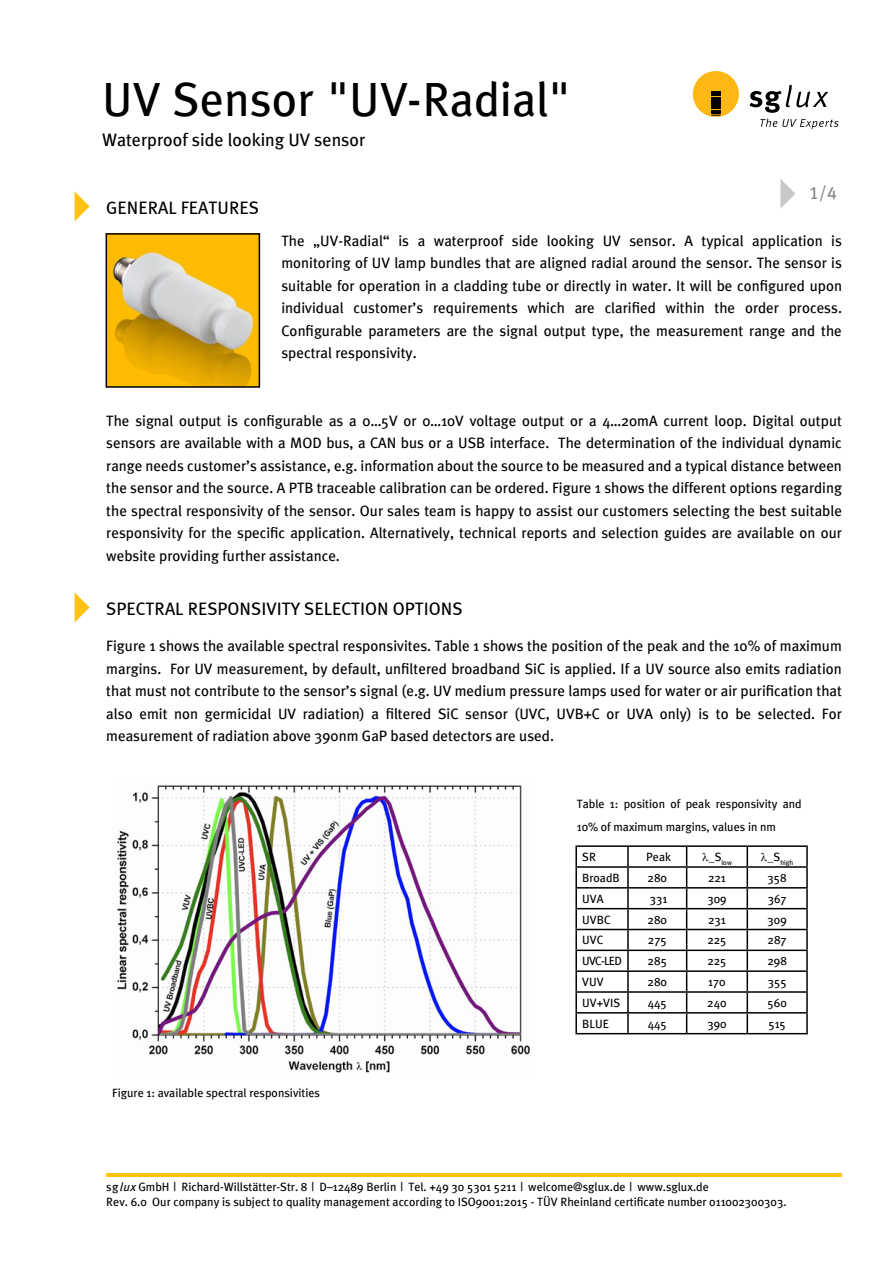
<style>
.page{position:relative;width:893px;height:1263px;background:#fff}
.page>*{position:absolute;margin:0;border:0;box-sizing:border-box;transform-origin:0 0}
.t1{font:48px "Meta Plus";color:#000}
.t2{font:18px "Meta Plus Book Caps";color:#000}
.t3{font:18px "Meta Plus";color:#000}
.t4{font:18px "Meta Plus Book Caps";color:#848688}
.t5{font:15px/22.5px "Meta Plus";color:#000;text-align:justify}
.t6{font:12px/22.5px "Meta Plus";color:#000}
.t7{font:6.9px "Meta Plus";color:#000}
.s1{font-style:italic}
</style>
<div class="page">
<svg style="left:75px;top:192px;width:15px;height:29px"></svg>
<img style="left:109px;top:236px;width:148px;height:149px">
<div style="left:106px;top:233px;width:154px;height:155px;border:2px solid #000"></div>
<svg style="left:780px;top:179px;width:15px;height:30px"></svg>
<svg style="left:75px;top:593px;width:15px;height:29px"></svg>
<hr style="left:106px;top:1173px;width:736px;height:3px;background:#ffc20e">
<svg style="left:693px;top:71px;width:46px;height:46px"></svg>
<svg style="left:749px;top:85px;width:89px;height:44px"></svg>
<img style="left:117px;top:785px;width:413px;height:288px">
<hr style="left:575px;top:845px;width:53px;height:2px;background:#000">
<hr style="left:628px;top:845px;width:59px;height:2px;background:#000">
<hr style="left:687px;top:845px;width:60px;height:2px;background:#000">
<hr style="left:747px;top:845px;width:61px;height:2px;background:#000">
<hr style="left:575px;top:866px;width:53px;height:2px;background:#000">
<svg style="left:575px;top:847px;width:2px;height:40px"></svg>
<hr style="left:628px;top:866px;width:59px;height:2px;background:#000">
<svg style="left:627px;top:847px;width:2px;height:40px"></svg>
<hr style="left:687px;top:866px;width:60px;height:2px;background:#000">
<hr style="left:747px;top:866px;width:61px;height:2px;background:#000">
<svg style="left:806px;top:847px;width:2px;height:40px"></svg>
<hr style="left:575px;top:887px;width:53px;height:1px;background:#000">
<hr style="left:575px;top:888px;width:2px;height:20px;background:#000">
<hr style="left:628px;top:887px;width:59px;height:1px;background:#000">
<hr style="left:627px;top:888px;width:2px;height:20px;background:#000">
<hr style="left:687px;top:887px;width:60px;height:1px;background:#000">
<hr style="left:747px;top:887px;width:61px;height:1px;background:#000">
<hr style="left:806px;top:888px;width:2px;height:20px;background:#000">
<hr style="left:575px;top:908px;width:53px;height:1px;background:#000">
<hr style="left:575px;top:909px;width:2px;height:20px;background:#000">
<hr style="left:628px;top:908px;width:59px;height:1px;background:#000">
<hr style="left:627px;top:909px;width:2px;height:20px;background:#000">
<hr style="left:687px;top:908px;width:60px;height:1px;background:#000">
<hr style="left:747px;top:908px;width:61px;height:1px;background:#000">
<hr style="left:806px;top:909px;width:2px;height:20px;background:#000">
<hr style="left:575px;top:929px;width:53px;height:1px;background:#000">
<hr style="left:628px;top:929px;width:59px;height:1px;background:#000">
<hr style="left:687px;top:929px;width:60px;height:1px;background:#000">
<hr style="left:747px;top:929px;width:61px;height:1px;background:#000">
<hr style="left:575px;top:949px;width:53px;height:2px;background:#000">
<hr style="left:628px;top:949px;width:59px;height:2px;background:#000">
<hr style="left:687px;top:949px;width:60px;height:2px;background:#000">
<hr style="left:747px;top:949px;width:61px;height:2px;background:#000">
<hr style="left:575px;top:970px;width:53px;height:2px;background:#000">
<hr style="left:628px;top:970px;width:59px;height:2px;background:#000">
<hr style="left:687px;top:970px;width:60px;height:2px;background:#000">
<hr style="left:747px;top:970px;width:61px;height:2px;background:#000">
<hr style="left:575px;top:991px;width:53px;height:2px;background:#000">
<svg style="left:575px;top:930px;width:2px;height:82px"></svg>
<hr style="left:628px;top:991px;width:59px;height:2px;background:#000">
<svg style="left:627px;top:930px;width:2px;height:82px"></svg>
<hr style="left:687px;top:991px;width:60px;height:2px;background:#000">
<hr style="left:747px;top:991px;width:61px;height:2px;background:#000">
<svg style="left:806px;top:930px;width:2px;height:82px"></svg>
<hr style="left:575px;top:1012px;width:53px;height:1px;background:#000">
<hr style="left:575px;top:1013px;width:2px;height:20px;background:#000">
<hr style="left:628px;top:1012px;width:59px;height:1px;background:#000">
<hr style="left:627px;top:1013px;width:2px;height:20px;background:#000">
<hr style="left:687px;top:1012px;width:60px;height:1px;background:#000">
<svg style="left:686px;top:847px;width:1px;height:186px"></svg>
<hr style="left:747px;top:1012px;width:61px;height:1px;background:#000">
<svg style="left:747px;top:847px;width:1px;height:186px"></svg>
<hr style="left:806px;top:1013px;width:2px;height:20px;background:#000">
<hr style="left:575px;top:1033px;width:53px;height:1px;background:#000">
<hr style="left:628px;top:1033px;width:59px;height:1px;background:#000">
<hr style="left:687px;top:1033px;width:60px;height:1px;background:#000">
<hr style="left:747px;top:1033px;width:61px;height:1px;background:#000">
<h1 class="t1" style="left:102px;top:72px;width:471px">UV Sensor "UV-Radial"</h1>
<p class="t3" style="left:102px;top:129px;width:265px">Waterproof side looking UV sensor</p>
<p class="t2" style="left:106px;top:197px;width:154px">GENERAL FEATURES</p>
<p class="t4" style="left:809px;top:182px;width:29px">1/4</p>
<p class="t5" style="left:281px;top:229px;width:562px">The „UV-Radial“ is a waterproof side looking UV sensor. A typical application is monitoring of UV lamp bundles that are aligned radial around the sensor. The sensor is suitable for operation in a cladding tube or directly in water. It will be configured upon individual customer’s requirements which are clarified within the order process.<br>Configurable parameters are the signal output type, the measurement range and the spectral responsivity.</p>
<p class="t5" style="left:106px;top:409px;width:737px">The signal output is configurable as a 0…5V or 0…10V voltage output or a 4…20mA current loop. Digital output sensors are available with a MOD bus, a CAN bus or a USB interface. The determination of the individual dynamic range needs customer’s assistance, e.g. information about the source to be measured and a typical distance between the sensor and the source. A PTB traceable calibration can be ordered. Figure 1 shows the different options regarding the spectral responsivity of the sensor. Our sales team is happy to assist our customers selecting the best suitable responsivity for the specific application. Alternatively, technical reports and selection guides are available on our website providing further assistance.</p>
<p class="t2" style="left:106px;top:598px;width:358px">SPECTRAL RESPONSIVITY SELECTION OPTIONS</p>
<p class="t5" style="left:106px;top:634px;width:737px">Figure 1 shows the available spectral responsivites. Table 1 shows the position of the peak and the 10% of maximum margins. For UV measurement, by default, unfiltered broadband SiC is applied. If a UV source also emits radiation that must not contribute to the sensor’s signal (e.g. UV medium pressure lamps used for water or air purification that also emit non germicidal UV radiation) a filtered SiC sensor (UVC, UVB+C or UVA only) is to be selected. For measurement of radiation above 390nm GaP based detectors are used.</p>
<p class="t6" style="left:577px;top:793px;width:226px">Table 1: position of peak responsivity and<br>10% of maximum margins, values in nm</p>
<p class="t6" style="left:112px;top:1081px;width:209px">Figure 1: available spectral responsivities</p>
<p class="t6" style="left:582px;top:845px;width:15px">SR</p>
<p class="t6" style="left:646px;top:845px;width:26px">Peak</p>
<p class="t7" style="left:702px;top:858px;width:31px">●<sup>_S</sup>low</p>
<p class="t7" style="left:761px;top:858px;width:34px">●<sup>_S</sup>high</p>
<p class="t6" style="left:582px;top:866px;width:39px">BroadB</p>
<p class="t6" style="left:648px;top:866px;width:21px">280</p>
<p class="t6" style="left:708px;top:866px;width:19px">221</p>
<p class="t6" style="left:767px;top:866px;width:21px">358</p>
<p class="t6" style="left:582px;top:887px;width:23px">UVA</p>
<p class="t6" style="left:650px;top:887px;width:19px">331</p>
<p class="t6" style="left:707px;top:887px;width:21px">309</p>
<p class="t6" style="left:768px;top:887px;width:20px">367</p>
<p class="t6" style="left:582px;top:908px;width:30px">UVBC</p>
<p class="t6" style="left:648px;top:908px;width:21px">280</p>
<p class="t6" style="left:708px;top:908px;width:19px">231</p>
<p class="t6" style="left:767px;top:908px;width:21px">309</p>
<p class="t6" style="left:582px;top:929px;width:23px">UVC</p>
<p class="t6" style="left:648px;top:929px;width:20px">275</p>
<p class="t6" style="left:707px;top:929px;width:21px">225</p>
<p class="t6" style="left:768px;top:929px;width:21px">287</p>
<p class="t6" style="left:582px;top:950px;width:41px">UVC-LED</p>
<p class="t6" style="left:648px;top:950px;width:21px">285</p>
<p class="t6" style="left:707px;top:950px;width:21px">225</p>
<p class="t6" style="left:767px;top:950px;width:21px">298</p>
<p class="t6" style="left:582px;top:970px;width:23px">VUV</p>
<p class="t6" style="left:648px;top:970px;width:21px">280</p>
<p class="t6" style="left:708px;top:970px;width:19px">170</p>
<p class="t6" style="left:768px;top:970px;width:20px">355</p>
<p class="t6" style="left:582px;top:991px;width:40px">UV+VIS</p>
<p class="t6" style="left:648px;top:991px;width:21px">445</p>
<p class="t6" style="left:707px;top:991px;width:21px">240</p>
<p class="t6" style="left:767px;top:991px;width:21px">560</p>
<p class="t6" style="left:582px;top:1012px;width:28px">BLUE</p>
<p class="t6" style="left:648px;top:1012px;width:21px">445</p>
<p class="t6" style="left:707px;top:1012px;width:21px">390</p>
<p class="t6" style="left:768px;top:1012px;width:19px">515</p>
<p class="t6" style="left:106px;top:1179px;width:682px;line-height:15px">sg<span class="s1">lux</span> GmbH | Richard-Willstätter-Str. 8 | D–12489 Berlin | Tel. +49 30 5301 5211 | welcome@sglux.de | www.sglux.de<br>Rev. 6.0 Our company is subject to quality management according to ISO9001:2015 - TÜV Rheinland certificate number 011002300303.</p>
</div>
